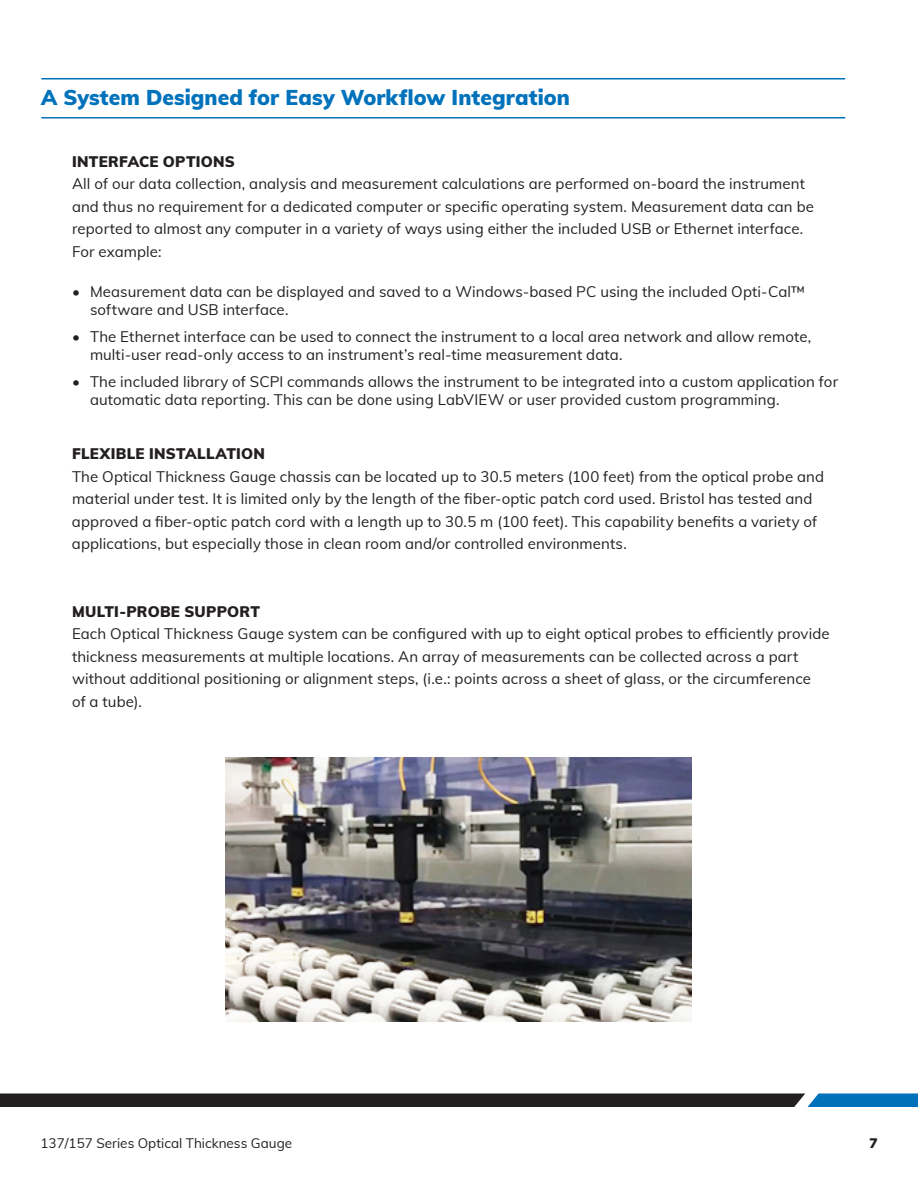
<style>
.page{position:relative;width:918px;height:1188px;background:#fff}
.page>*{position:absolute;margin:0;border:0;box-sizing:border-box;transform-origin:0 0}
.t1{font:900 21px "Muli";color:#0072bc}
.t2{font:15px/22.5px "Muli";letter-spacing:.005em;color:#231f20}
.t3{font:900 15px "Muli";letter-spacing:.015em;color:#231f20}
.t4{font:13.5px "Muli";color:#231f20}
.t5{font:900 13.5px "Muli";color:#231f20}
</style>
<div class="page">
<svg style="left:0;top:1094px;width:918px;height:13px;background:#222b35"></svg>
<hr style="left:41px;top:78px;width:804px;height:2px;background:#0072bc">
<hr style="left:41px;top:117px;width:804px;height:1px;background:#0072bc">
<img style="left:226px;top:757px;width:466px;height:264px">
<h1 class="t1" style="left:41px;top:84px;width:530px">A System Designed for Easy Workflow Integration</h1>
<p class="t3" style="left:72px;top:151px;width:165px">INTERFACE OPTIONS</p>
<p class="t2" style="left:72px;top:172px;width:744px">All of our data collection, analysis and measurement calculations are performed on-board the instrument and thus no requirement for a dedicated computer or specific operating system. Measurement data can be reported to almost any computer in a variety of ways using either the included USB or Ethernet interface.<br>For example:</p>
<p class="t2" style="left:90px;top:282px;width:717px;line-height:18px;text-indent:-18px">• Measurement data can be displayed and saved to a Windows-based PC using the included Opti-Cal™ software and USB interface.</p>
<p class="t2" style="left:90px;top:327px;width:723px;line-height:18px;text-indent:-18px">• The Ethernet interface can be used to connect the instrument to a local area network and allow remote, multi-user read-only access to an instrument’s real-time measurement data.</p>
<p class="t2" style="left:90px;top:372px;width:750px;line-height:18px;text-indent:-18px">• The included library of SCPI commands allows the instrument to be integrated into a custom application for automatic data reporting. This can be done using LabVIEW or user provided custom programming.</p>
<p class="t3" style="left:72px;top:444px;width:195px">FLEXIBLE INSTALLATION</p>
<p class="t2" style="left:72px;top:465px;width:754px">The Optical Thickness Gauge chassis can be located up to 30.5 meters (100 feet) from the optical probe and material under test. It is limited only by the length of the fiber-optic patch cord used. Bristol has tested and approved a fiber-optic patch cord with a length up to 30.5 m (100 feet). This capability benefits a variety of applications, but especially those in clean room and/or controlled environments.</p>
<p class="t3" style="left:72px;top:601px;width:190px">MULTI-PROBE SUPPORT</p>
<p class="t2" style="left:72px;top:622px;width:759px">Each Optical Thickness Gauge system can be configured with up to eight optical probes to efficiently provide thickness measurements at multiple locations. An array of measurements can be collected across a part without additional positioning or alignment steps, (i.e.: points across a sheet of glass, or the circumference<br>of a tube).</p>
<p class="t4" style="left:40px;top:1134px;width:253px">137/157 Series Optical Thickness Gauge</p>
<p class="t5" style="left:869px;top:1134px;width:10px">7</p>
</div>
